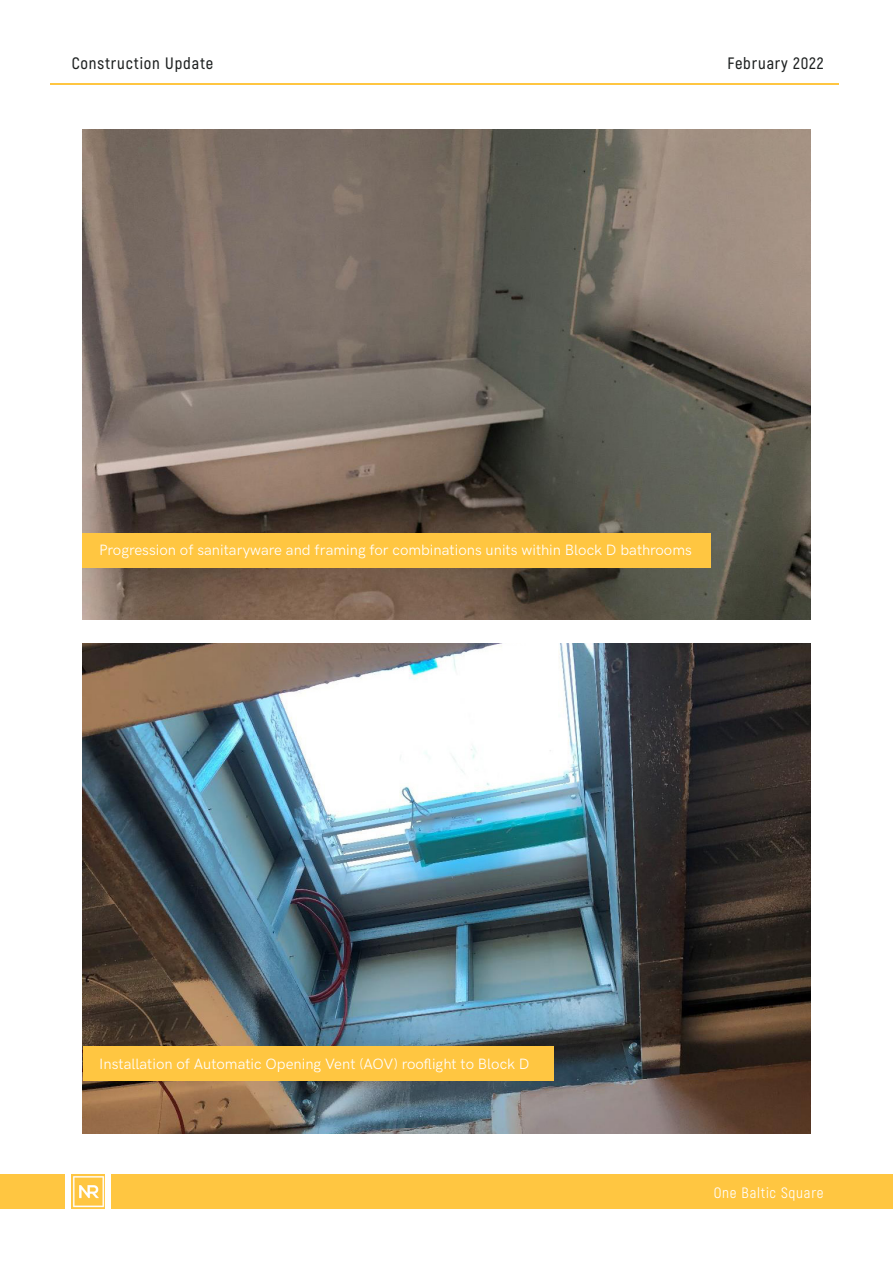
<style>
.page{position:relative;width:893px;height:1263px;background:#fff}
.page>*{position:absolute;margin:0;border:0;box-sizing:border-box;transform-origin:0 0}
.t1{font:600 16.5px "Akrobat";letter-spacing:.05em;color:#1e2121}
.t2{font:15px "HK Grotesk Regular Legacy";color:#fff}
.t3{font:15px "Akrobat";letter-spacing:.05em;color:#fff}
</style>
<div class="page">
<hr style="left:50px;top:83px;width:788px;height:1px;background:#ffc641">
<div style="left:112px;top:1175px;width:781px;height:34px;background:#ffc641"></div>
<img style="left:72px;top:1175px;width:33px;height:34px">
<div style="left:0;top:1175px;width:65px;height:34px;background:#ffc641"></div>
<img style="left:83px;top:643px;width:727px;height:490px">
<img style="left:83px;top:130px;width:727px;height:490px">
<div style="left:83px;top:533px;width:628px;height:34px;background:#ffc641"></div>
<div style="left:83px;top:1046px;width:471px;height:34px;background:#ffc641"></div>
<p class="t1" style="left:72px;top:54px;width:143px">Construction Update</p>
<p class="t1" style="left:728px;top:54px;width:98px">February 2022</p>
<p class="t2" style="left:99px;top:539px;width:594px">Progression of sanitaryware and framing for combinations units within Block D bathrooms</p>
<p class="t2" style="left:99px;top:1052px;width:432px">Installation of Automatic Opening Vent (AOV) rooflight to Block D</p>
<p class="t3" style="left:714px;top:1184px;width:111px">One Baltic Square</p>
</div>
